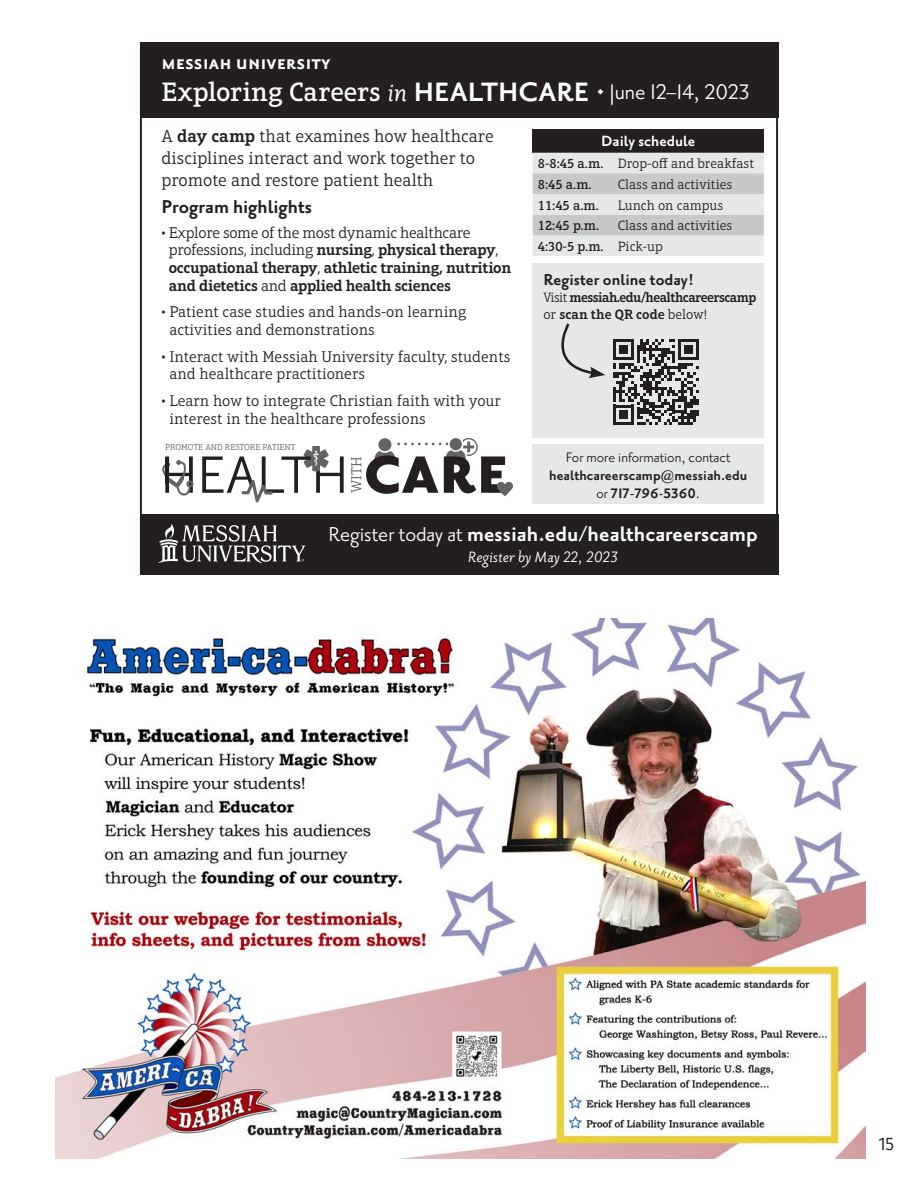
<style>
.page{position:relative;width:918px;height:1188px;background:#fff}
.page>*{position:absolute;margin:0;border:0;box-sizing:border-box;transform-origin:0 0}
.t1{font:500 27.15px "Aptifer Slab LT Pro";color:#fff}
.t2{font:700 25.5px "Priori Sans OT";color:#fff}
.t3{font:700 23.7px "Priori Sans OT";color:#fff}
.t4{font:700 22.65px "Priori Sans OT";color:#231f20}
.t5{font:700 19.35px "Priori Sans OT";color:#231f20}
.t6{font:italic 18.45px "Priori Sans OT";color:#fff}
.t7{font:700 18.15px "Priori Sans OT";color:#fff}
.t8{font:18px "Private Sans";color:#231f20}
.t9{font:300 17.7px/21.6px "Aptifer Slab LT Pro";color:#231f20}
.t10{font:700 16.8px/17.7px "Priori Sans OT";color:#231f20;text-align:center}
.t11{font:300 15.75px/17.7px "Aptifer Slab LT Pro";color:#231f20}
.t12{font:600 15.75px/17.7px "Aptifer Slab LT Pro";letter-spacing:-.02em;color:#231f20}
.t13{font:300 14.85px "Aptifer Slab LT Pro";color:#636366}
.t14{font:300 13.8px/20.7px "Aptifer Slab LT Pro";color:#231f20}
.t15{font:600 13.8px/17.1px "Aptifer Slab LT Pro";letter-spacing:-.04em;color:#231f20}
.t16{font:500 13.8px "Aptifer Slab LT Pro";color:#231f20}
.t17{font:300 8.7px "Aptifer Slab LT Pro";letter-spacing:-.005em;color:#636366}
.s1{font-family:"Priori Sans OT";font-weight:400;font-style:italic;font-size:32.4px}
.s2{font-family:"Priori Sans OT";font-weight:700;font-size:32.4px}
.s3{font-family:"Priori Sans OT";font-weight:400;font-size:25.65px}
.s4{font-weight:600}
.s5{font-weight:300}
.s6{font-weight:500}
.s7{font-weight:400}
.s8{font-weight:400;font-size:24.45px}
</style>
<div class="page">
<div style="left:312px;top:446px;width:8px;height:25px;background:#636366"></div>
<svg style="left:366px;top:438px;width:147px;height:58px"></svg>
<svg style="left:202px;top:449px;width:142px;height:53px"></svg>
<svg style="left:162px;top:456px;width:32px;height:40px"></svg>
<hr style="left:165px;top:458px;width:4px;height:26px;background:#231f20">
<div style="left:140px;top:43px;width:638px;height:75px;background:#231f20"></div>
<div style="left:140px;top:514px;width:638px;height:60px;background:#231f20"></div>
<div style="left:533px;top:444px;width:231px;height:60px;background:#e6e7e9"></div>
<svg style="left:158px;top:524px;width:148px;height:39px"></svg>
<div style="left:533px;top:129px;width:231px;height:24px;background:#231f20"></div>
<svg style="left:533px;top:153px;width:231px;height:103px;background:#d9dadc"></svg>
<div style="left:533px;top:263px;width:231px;height:174px;background:#e6e7e9"></div>
<svg style="left:613px;top:339px;width:86px;height:86px"></svg>
<svg style="left:561px;top:323px;width:44px;height:55px"></svg>
<div style="left:140px;top:43px;width:638px;height:531px;border:2px solid #231f20"></div>
<img style="left:56px;top:618px;width:810px;height:540px">
<p class="t3" style="left:162px;top:50px;width:170px">messiah university</p>
<p class="t1" style="left:162px;top:76px;width:590px">Exploring Careers <span class="s1">in</span> <span class="s2">HEALTHCARE</span> <span class="s3">• June 12–14, 2023</span></p>
<p class="t9" style="left:162px;top:126px;width:334px">A <span class="s4">day camp</span> that examines how healthcare disciplines interact and work together to promote and restore patient health</p>
<p class="t4" style="left:162px;top:195px;width:152px">Program highlights</p>
<p class="t12" style="left:169px;top:223px;width:344px;text-indent:-7px"><span class="s5">• Explore some of the most dynamic healthcare professions, including</span> nursing<span class="s5">,</span> physical therapy<span class="s5">, </span>occupational therapy<span class="s5">,</span> athletic training, nutrition and dietetics <span class="s5">and</span> applied health sciences</p>
<p class="t11" style="left:169px;top:303px;width:298px;text-indent:-8px">• Patient case studies and hands-on learning activities and demonstrations</p>
<p class="t11" style="left:169px;top:348px;width:343px;text-indent:-8px">• Interact with Messiah University faculty, students and healthcare practitioners</p>
<p class="t11" style="left:169px;top:392px;width:333px;text-indent:-8px">• Learn how to integrate Christian faith with your interest in the healthcare professions</p>
<p class="t17" style="left:165px;top:443px;width:132px">PROMOTE AND RESTORE PATIENT</p>
<p class="t13" style="left:348px;top:493px;width:39px;rotate:-90deg">WITH</p>
<p class="t7" style="left:601px;top:132px;width:96px">Daily schedule</p>
<p class="t14" style="left:538px;top:153px;width:218px"><span class="s6">8-8:45 a.m.</span> Drop-off and breakfast<br><span class="s6">8:45 a.m.</span></p>
<p class="t14" style="left:618px;top:174px;width:116px">Class and activities</p>
<p class="t16" style="left:538px;top:197px;width:63px">11:45 a.m.</p>
<p class="t14" style="left:618px;top:195px;width:107px">Lunch on campus</p>
<p class="t16" style="left:538px;top:218px;width:63px">12:45 p.m.</p>
<p class="t14" style="left:538px;top:215px;width:196px;text-indent:80px">Class and activities<br><span class="s6">4:30-5 p.m.</span> Pick-up</p>
<p class="t5" style="left:543px;top:269px;width:152px">Register online today!</p>
<p class="t15" style="left:543px;top:289px;width:214px"><span class="s5">Visit</span> messiah.edu/healthcareerscamp <span class="s5">or</span> scan the QR code <span class="s5">below!</span></p>
<p class="t10" style="left:549px;top:449px;width:200px"><span class="s7">For more information, contact </span>healthcareerscamp@messiah.edu <span class="s7">or</span> 717-796-5360<span class="s7">.</span></p>
<p class="t2" style="left:328px;top:520px;width:431px"><span class="s8">Register today at</span> messiah.edu/healthcareerscamp</p>
<p class="t6" style="left:468px;top:548px;width:151px">Register by May 22, 2023</p>
<p class="t8" style="left:879px;top:1132px;width:16px">15</p>
</div>
